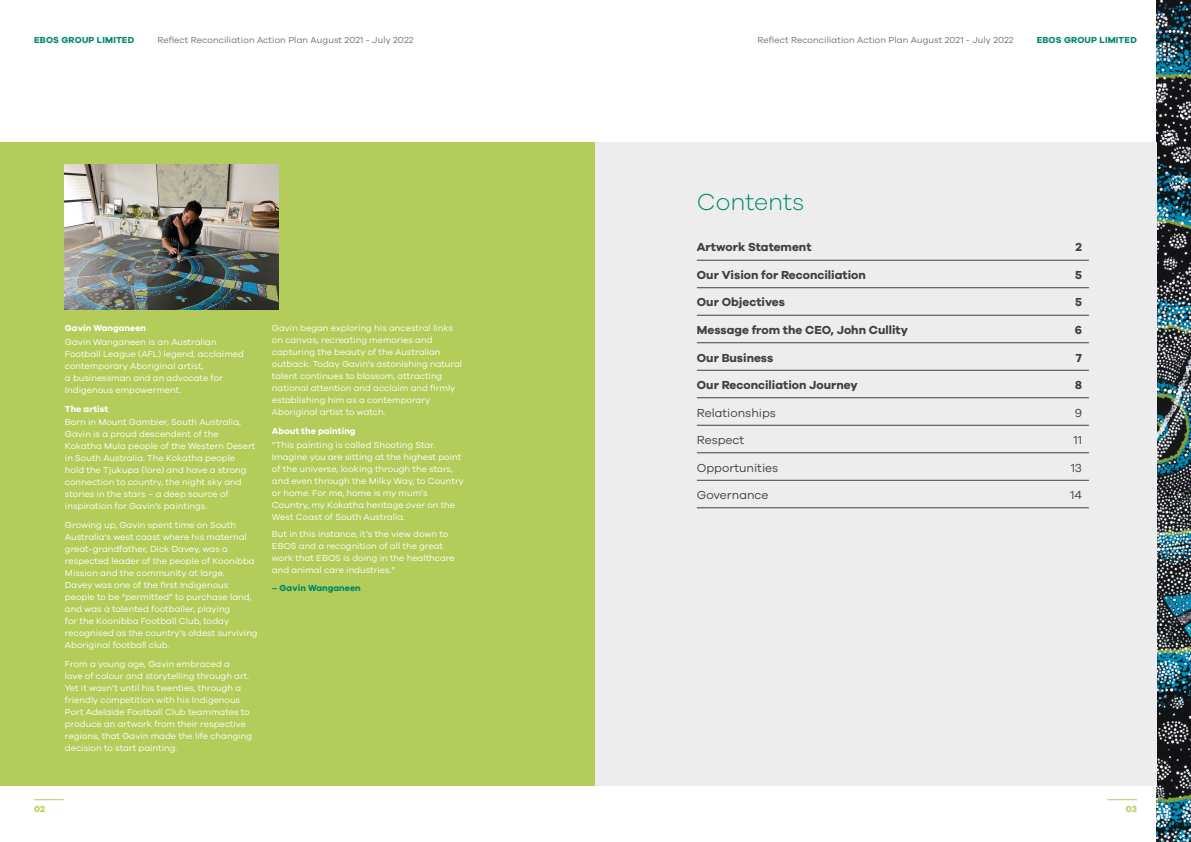
<style>
.page{position:relative;width:1191px;height:842px;background:#fff}
.page>*{position:absolute;margin:0;border:0;box-sizing:border-box;transform-origin:0 0}
.t1{font:300 24px "Galano Grotesque";color:#008869}
.t2{font:700 12px "Galano Grotesque";color:#414042}
.t3{font:12px "Galano Grotesque";color:#414042}
.t4{font:9px/12px "Galano Grotesque";color:#fff}
.t5{font:9px "Galano Grotesque";letter-spacing:.01em;color:#6d6e71}
.t6{font:700 9px "Galano Grotesque";color:#fff}
.t7{font:700 9px "Galano Grotesque";letter-spacing:.02em;color:#008869}
.t8{font:700 9px "Galano Grotesque";color:#008869}
.t9{font:700 9px "Galano Grotesque";color:#b3cc5a}
</style>
<div class="page">
<hr style="left:1107px;top:799px;width:30px;height:1px;background:#b3cc5a">
<img style="left:1157px;top:0;width:34px;height:842px">
<hr style="left:34px;top:799px;width:30px;height:1px;background:#b3cc5a">
<div style="left:0;top:142px;width:595px;height:643px;background:#b3cc5a"></div>
<img style="left:65px;top:165px;width:213px;height:144px">
<div style="left:595px;top:142px;width:562px;height:643px;background:#ededee"></div>
<hr style="left:697px;top:260px;width:392px;height:1px;background:#414042">
<hr style="left:697px;top:287px;width:392px;height:1px;background:#414042">
<hr style="left:697px;top:315px;width:392px;height:1px;background:#414042">
<hr style="left:697px;top:342px;width:392px;height:1px;background:#414042">
<hr style="left:697px;top:370px;width:392px;height:1px;background:#414042">
<hr style="left:697px;top:397px;width:392px;height:1px;background:#414042">
<hr style="left:697px;top:425px;width:392px;height:1px;background:#414042">
<hr style="left:697px;top:452px;width:392px;height:1px;background:#414042">
<hr style="left:697px;top:480px;width:392px;height:1px;background:#414042">
<hr style="left:697px;top:507px;width:392px;height:1px;background:#414042">
<p class="t7" style="left:34px;top:34px;width:102px">EBOS GROUP LIMITED</p>
<p class="t5" style="left:157px;top:34px;width:257px">Reflect Reconciliation Action Plan August 2021 - July 2022</p>
<p class="t5" style="left:757px;top:34px;width:257px">Reflect Reconciliation Action Plan August 2021 - July 2022</p>
<p class="t7" style="left:1036px;top:34px;width:102px">EBOS GROUP LIMITED</p>
<p class="t6" style="left:65px;top:323px;width:83px">Gavin Wanganeen</p>
<p class="t4" style="left:65px;top:335px;width:180px">Gavin Wanganeen is an Australian Football League (AFL) legend, acclaimed contemporary Aboriginal artist,<br>a businessman and an advocate for Indigenous empowerment.</p>
<p class="t6" style="left:65px;top:403px;width:45px">The artist</p>
<p class="t4" style="left:65px;top:416px;width:192px">Born in Mount Gambier, South Australia, Gavin is a proud descendent of the Kokatha Mula people of the Western Desert in South Australia. The Kokatha people hold the Tjukupa (lore) and have a strong connection to country, the night sky and stories in the stars – a deep source of inspiration for Gavin’s paintings.</p>
<p class="t4" style="left:65px;top:519px;width:194px">Growing up, Gavin spent time on South Australia’s west coast where his maternal great-grandfather, Dick Davey, was a respected leader of the people of Koonibba Mission and the community at large.<br>Davey was one of the first Indigenous people to be “permitted” to purchase land, and was a talented footballer, playing<br>for the Koonibba Football Club, today recognised as the country’s oldest surviving Aboriginal football club.</p>
<p class="t4" style="left:65px;top:658px;width:189px">From a young age, Gavin embraced a<br>love of colour and storytelling through art.<br>Yet it wasn’t until his twenties, through a friendly competition with his Indigenous Port Adelaide Football Club teammates to produce an artwork from their respective regions, that Gavin made the life changing decision to start painting.</p>
<p class="t4" style="left:272px;top:322px;width:192px">Gavin began exploring his ancestral links on canvas, recreating memories and capturing the beauty of the Australian outback. Today Gavin’s astonishing natural talent continues to blossom, attracting national attention and acclaim and firmly establishing him as a contemporary Aboriginal artist to watch.</p>
<p class="t6" style="left:272px;top:426px;width:85px">About the painting</p>
<p class="t4" style="left:272px;top:438px;width:193px">“This painting is called Shooting Star.<br>Imagine you are sitting at the highest point of the universe, looking through the stars, and even through the Milky Way, to Country or home. For me, home is my mum’s Country, my Kokatha heritage over on the West Coast of South Australia.</p>
<p class="t4" style="left:272px;top:528px;width:184px">But in this instance, it’s the view down to EBOS and a recognition of all the great work that EBOS is doing in the healthcare and animal care industries.”</p>
<p class="t8" style="left:272px;top:582px;width:90px">– Gavin Wanganeen</p>
<p class="t9" style="left:34px;top:804px;width:12px">02</p>
<h1 class="t1" style="left:697px;top:187px;width:109px">Contents</h1>
<h2 class="t2" style="left:697px;top:240px;width:116px">Artwork Statement</h2>
<h2 class="t2" style="left:1075px;top:240px;width:8px">2</h2>
<h2 class="t2" style="left:697px;top:267px;width:170px">Our Vision for Reconciliation</h2>
<h2 class="t2" style="left:1075px;top:267px;width:8px">5</h2>
<h2 class="t2" style="left:697px;top:295px;width:90px">Our Objectives</h2>
<h2 class="t2" style="left:1075px;top:295px;width:8px">5</h2>
<h2 class="t2" style="left:697px;top:322px;width:213px">Message from the CEO, John Cullity</h2>
<h2 class="t2" style="left:1074px;top:322px;width:9px">6</h2>
<h2 class="t2" style="left:697px;top:350px;width:78px">Our Business</h2>
<h2 class="t2" style="left:1075px;top:350px;width:8px">7</h2>
<h2 class="t2" style="left:697px;top:377px;width:162px">Our Reconciliation Journey</h2>
<h2 class="t2" style="left:1075px;top:377px;width:8px">8</h2>
<h2 class="t3" style="left:697px;top:405px;width:81px">Relationships</h2>
<h2 class="t3" style="left:1074px;top:405px;width:9px">9</h2>
<h2 class="t3" style="left:697px;top:433px;width:49px">Respect</h2>
<h2 class="t3" style="left:1073px;top:433px;width:10px">11</h2>
<h2 class="t3" style="left:697px;top:460px;width:83px">Opportunities</h2>
<h2 class="t3" style="left:1070px;top:460px;width:13px">13</h2>
<h2 class="t3" style="left:697px;top:488px;width:73px">Governance</h2>
<h2 class="t3" style="left:1070px;top:488px;width:13px">14</h2>
<p class="t9" style="left:1125px;top:804px;width:13px">03</p>
</div>
